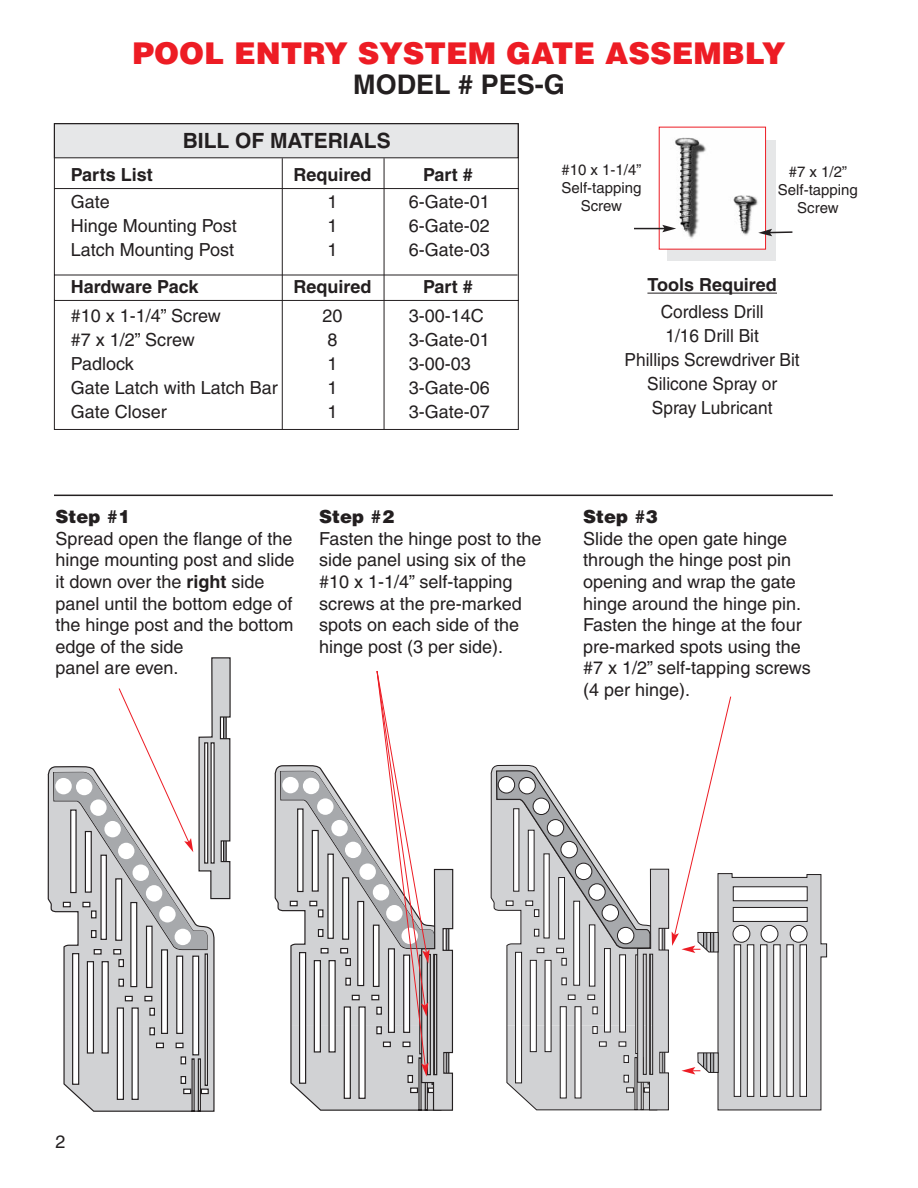
<style>
.page{position:relative;width:918px;height:1188px;background:#fff}
.page>*{position:absolute;margin:0;border:0;box-sizing:border-box;transform-origin:0 0}
.t1{font:900 30px "Helvetica";color:#ed1c24}
.t2{font:700 27px "Helvetica";color:#231f20}
.t3{font:700 21px "Helvetica";color:#231f20}
.t4{font:18px/21.6px "Helvetica";color:#231f20}
.t5{font:18px/24px "Helvetica";color:#231f20;text-align:center;scale:.96 1}
.t6{font:700 18px "Helvetica";color:#231f20}
.t7{font:900 18px "Helvetica";color:#231f20}
.t8{font:15px/18px "Helvetica";color:#231f20;text-align:center}
.s1{font-weight:700}
</style>
<div class="page">
<svg style="left:668px;top:140px;width:108px;height:121px;fill:#e6e7e8"></svg>
<svg style="left:48px;top:657px;width:183px;height:454px"></svg>
<svg style="left:491px;top:696px;width:336px;height:415px"></svg>
<svg style="left:275px;top:671px;width:179px;height:440px"></svg>
<hr style="left:54px;top:495px;width:779px;height:1px;background:#231f20">
<img style="left:661px;top:137px;width:103px;height:111px">
<hr style="left:647px;top:293px;width:130px;height:1px;background:#231f20">
<svg style="left:53px;top:123px;width:466px;height:307px"></svg>
<hr style="left:634px;top:228px;width:31px;height:1px;background:#231f20">
<svg style="left:662px;top:225px;width:14px;height:7px"></svg>
<svg style="left:758px;top:229px;width:35px;height:7px"></svg>
<hr style="left:384px;top:158px;width:1px;height:271px;background:#231f20">
<hr style="left:282px;top:158px;width:1px;height:271px;background:#231f20">
<h1 class="t1" style="left:132px;top:42px;width:655px">POOL ENTRY SYSTEM GATE ASSEMBLY</h1>
<h2 class="t2" style="left:353px;top:74px;width:213px">MODEL # PES-G</h2>
<p class="t3" style="left:183px;top:133px;width:210px">BILL OF MATERIALS</p>
<p class="t6" style="left:71px;top:168px;width:83px">Parts List</p>
<p class="t6" style="left:293px;top:168px;width:79px">Required</p>
<p class="t6" style="left:423px;top:168px;width:51px">Part #</p>
<p class="t4" style="left:71px;top:192px;width:41px">Gate</p>
<p class="t4" style="left:327px;top:192px;width:12px">1</p>
<p class="t4" style="left:409px;top:192px;width:83px">6-Gate-01</p>
<p class="t4" style="left:71px;top:216px;width:168px">Hinge Mounting Post</p>
<p class="t4" style="left:327px;top:216px;width:12px">1</p>
<p class="t4" style="left:409px;top:216px;width:83px">6-Gate-02</p>
<p class="t4" style="left:71px;top:240px;width:165px">Latch Mounting Post</p>
<p class="t4" style="left:327px;top:240px;width:12px">1</p>
<p class="t4" style="left:409px;top:240px;width:83px">6-Gate-03</p>
<p class="t6" style="left:71px;top:280px;width:129px">Hardware Pack</p>
<p class="t6" style="left:293px;top:280px;width:79px">Required</p>
<p class="t6" style="left:423px;top:280px;width:51px">Part #</p>
<p class="t4" style="left:71px;top:306px;width:151px">#10 x 1-1/4” Screw</p>
<p class="t4" style="left:322px;top:306px;width:22px">20</p>
<p class="t4" style="left:409px;top:306px;width:77px">3-00-14C</p>
<p class="t4" style="left:71px;top:330px;width:125px">#7 x 1/2” Screw</p>
<p class="t4" style="left:327px;top:330px;width:12px">8</p>
<p class="t4" style="left:409px;top:330px;width:83px">3-Gate-01</p>
<p class="t4" style="left:71px;top:354px;width:64px">Padlock</p>
<p class="t4" style="left:327px;top:354px;width:12px">1</p>
<p class="t4" style="left:409px;top:354px;width:64px">3-00-03</p>
<p class="t4" style="left:71px;top:378px;width:209px">Gate Latch with Latch Bar</p>
<p class="t4" style="left:327px;top:378px;width:12px">1</p>
<p class="t4" style="left:409px;top:378px;width:83px">3-Gate-06</p>
<p class="t4" style="left:71px;top:402px;width:98px">Gate Closer</p>
<p class="t4" style="left:327px;top:402px;width:12px">1</p>
<p class="t4" style="left:409px;top:402px;width:83px">3-Gate-07</p>
<p class="t8" style="left:561px;top:162px;width:82px">#10 x 1-1/4”<br>Self-tapping<br>Screw</p>
<p class="t8" style="left:778px;top:164px;width:82px">#7 x 1/2”<br>Self-tapping<br>Screw</p>
<p class="t6" style="left:647px;top:278px;width:131px">Tools Required</p>
<p class="t5" style="left:625px;top:302px;width:184px">Cordless Drill<br>1/16 Drill Bit<br>Phillips Screwdriver Bit<br>Silicone Spray or<br>Spray Lubricant</p>
<p class="t7" style="left:56px;top:510px;width:76px">Step #1</p>
<p class="t4" style="left:56px;top:529px;width:241px">Spread open the flange of the hinge mounting post and slide it down over the <span class="s1">right</span> side panel until the bottom edge of the hinge post and the bottom edge of the side<br>panel are even.</p>
<p class="t7" style="left:319px;top:510px;width:76px">Step #2</p>
<p class="t4" style="left:319px;top:529px;width:224px">Fasten the hinge post to the side panel using six of the #10 x 1-1/4” self-tapping screws at the pre-marked spots on each side of the hinge post (3 per side).</p>
<p class="t7" style="left:583px;top:510px;width:76px">Step #3</p>
<p class="t4" style="left:583px;top:529px;width:229px">Slide the open gate hinge through the hinge post pin opening and wrap the gate hinge around the hinge pin.<br>Fasten the hinge at the four pre-marked spots using the #7 x 1/2” self-tapping screws (4 per hinge).</p>
<p class="t4" style="left:56px;top:1133px;width:12px">2</p>
</div>
